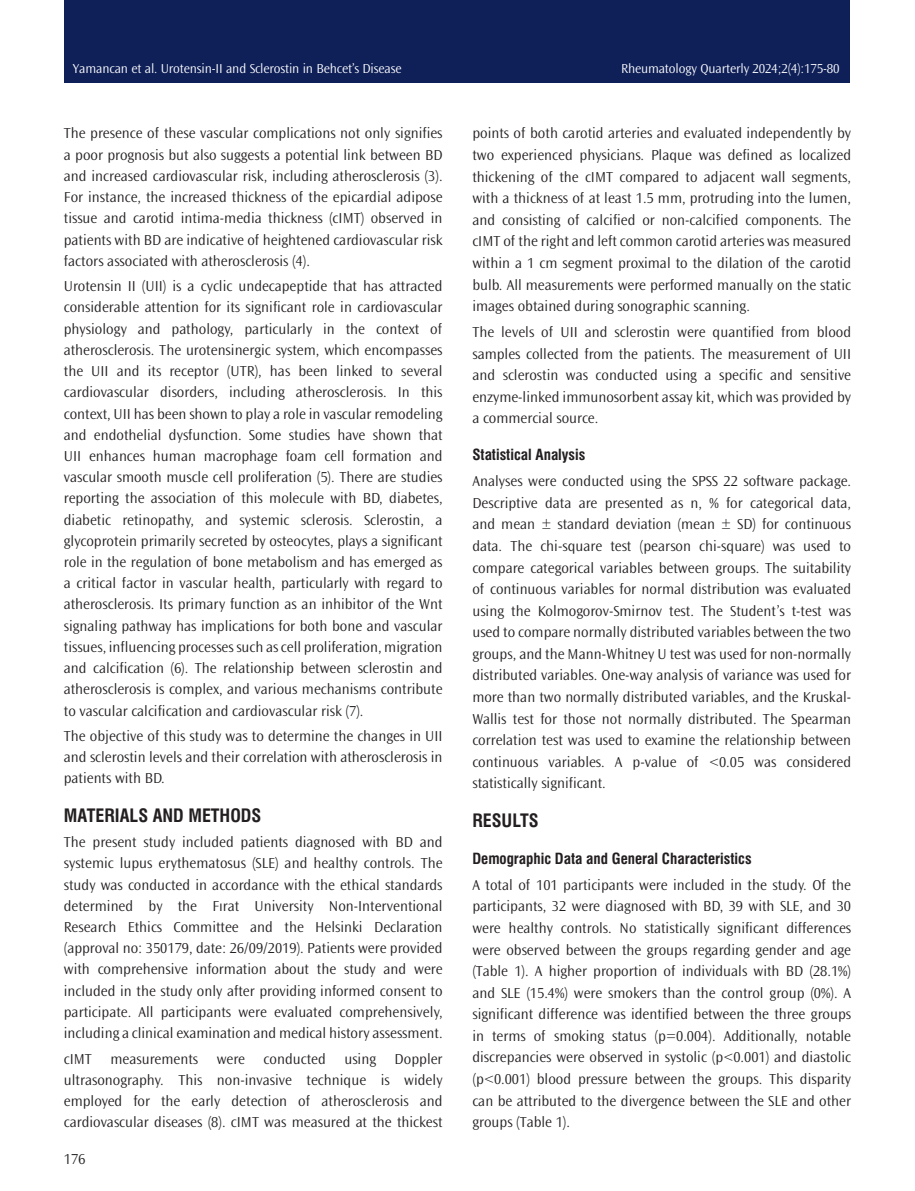
<style>
.page{position:relative;width:915px;height:1191px;background:#fff}
.page>*{position:absolute;margin:0;border:0;box-sizing:border-box;transform-origin:0 0}
.ANA_BASLIKLAR{font:18px "Swiss Condensed Bold Tr";color:#231f20}
.YAZI{font:300 15px/21.1px "Ocean Sans Std";color:#231f20;text-align:justify}
.BOLD{font:15px "Swiss Condensed Bold Tr";color:#231f20}
.t1{font:300 13.5px "Ocean Sans Std";letter-spacing:-.01em;color:#fff}
</style>
<div class="page">
<div style="left:64px;top:0;width:785px;height:83px;background:#0f2059"></div>
<p class="t1" style="left:73px;top:61px;width:330px">Yamancan et al. Urotensin-II and Sclerostin in Behcet’s Disease</p>
<p class="t1" style="left:621px;top:61px;width:220px">Rheumatology Quarterly 2024;2(4):175-80</p>
<p class="YAZI" style="left:64px;top:123px;width:380px">The presence of these vascular complications not only signifies a poor prognosis but also suggests a potential link between BD and increased cardiovascular risk, including atherosclerosis (3).<br>For instance, the increased thickness of the epicardial adipose tissue and carotid intima-media thickness (cIMT) observed in patients with BD are indicative of heightened cardiovascular risk factors associated with atherosclerosis (4).</p>
<p class="YAZI" style="left:64px;top:276px;width:380px">Urotensin II (UII) is a cyclic undecapeptide that has attracted considerable attention for its significant role in cardiovascular physiology and pathology, particularly in the context of atherosclerosis. The urotensinergic system, which encompasses the UII and its receptor (UTR), has been linked to several cardiovascular disorders, including atherosclerosis. In this context, UII has been shown to play a role in vascular remodeling and endothelial dysfunction. Some studies have shown that UII enhances human macrophage foam cell formation and vascular smooth muscle cell proliferation (5). There are studies reporting the association of this molecule with BD, diabetes, diabetic retinopathy, and systemic sclerosis. Sclerostin, a glycoprotein primarily secreted by osteocytes, plays a significant role in the regulation of bone metabolism and has emerged as a critical factor in vascular health, particularly with regard to atherosclerosis. Its primary function as an inhibitor of the Wnt signaling pathway has implications for both bone and vascular tissues, influencing processes such as cell proliferation, migration and calcification (6). The relationship between sclerostin and atherosclerosis is complex, and various mechanisms contribute to vascular calcification and cardiovascular risk (7).</p>
<p class="YAZI" style="left:64px;top:725px;width:380px">The objective of this study was to determine the changes in UII and sclerostin levels and their correlation with atherosclerosis in patients with BD.</p>
<p class="ANA_BASLIKLAR" style="left:64px;top:804px;width:199px">MATERIALS AND METHODS</p>
<p class="YAZI" style="left:64px;top:832px;width:380px">The present study included patients diagnosed with BD and systemic lupus erythematosus (SLE) and healthy controls. The study was conducted in accordance with the ethical standards determined by the Fırat University Non-Interventional Research Ethics Committee and the Helsinki Declaration (approval no: 350179, date: 26/09/2019). Patients were provided with comprehensive information about the study and were included in the study only after providing informed consent to participate. All participants were evaluated comprehensively, including a clinical examination and medical history assessment.</p>
<p class="YAZI" style="left:64px;top:1048px;width:380px">cIMT measurements were conducted using Doppler ultrasonography. This non-invasive technique is widely employed for the early detection of atherosclerosis and cardiovascular diseases (8). cIMT was measured at the thickest</p>
<p class="YAZI" style="left:64px;top:1148px;width:23px">176</p>
<p class="YAZI" style="left:472px;top:123px;width:380px;line-height:21.6px">points of both carotid arteries and evaluated independently by two experienced physicians. Plaque was defined as localized thickening of the cIMT compared to adjacent wall segments, with a thickness of at least 1.5 mm, protruding into the lumen, and consisting of calcified or non-calcified components. The cIMT of the right and left common carotid arteries was measured within a 1 cm segment proximal to the dilation of the carotid bulb. All measurements were performed manually on the static images obtained during sonographic scanning.</p>
<p class="YAZI" style="left:472px;top:321px;width:380px;line-height:21.6px">The levels of UII and sclerostin were quantified from blood samples collected from the patients. The measurement of UII and sclerostin was conducted using a specific and sensitive enzyme-linked immunosorbent assay kit, which was provided by a commercial source.</p>
<p class="BOLD" style="left:472px;top:446px;width:114px">Statistical Analysis</p>
<p class="YAZI" style="left:472px;top:470px;width:380px;line-height:21.6px">Analyses were conducted using the SPSS 22 software package.<br>Descriptive data are presented as n, % for categorical data, and mean ± standard deviation (mean ± SD) for continuous data. The chi-square test (pearson chi-square) was used to compare categorical variables between groups. The suitability of continuous variables for normal distribution was evaluated using the Kolmogorov-Smirnov test. The Student’s t-test was used to compare normally distributed variables between the two groups, and the Mann-Whitney U test was used for non-normally distributed variables. One-way analysis of variance was used for more than two normally distributed variables, and the Kruskal-Wallis test for those not normally distributed. The Spearman correlation test was used to examine the relationship between continuous variables. A p-value of &lt;0.05 was considered statistically significant.</p>
<p class="ANA_BASLIKLAR" style="left:472px;top:809px;width:68px">RESULTS</p>
<p class="BOLD" style="left:472px;top:849px;width:280px">Demographic Data and General Characteristics</p>
<p class="YAZI" style="left:472px;top:874px;width:380px;line-height:21.6px">A total of 101 participants were included in the study. Of the participants, 32 were diagnosed with BD, 39 with SLE, and 30 were healthy controls. No statistically significant differences were observed between the groups regarding gender and age (Table 1). A higher proportion of individuals with BD (28.1%) and SLE (15.4%) were smokers than the control group (0%). A significant difference was identified between the three groups in terms of smoking status (p=0.004). Additionally, notable discrepancies were observed in systolic (p&lt;0.001) and diastolic (p&lt;0.001) blood pressure between the groups. This disparity can be attributed to the divergence between the SLE and other groups (Table 1).</p>
</div>
